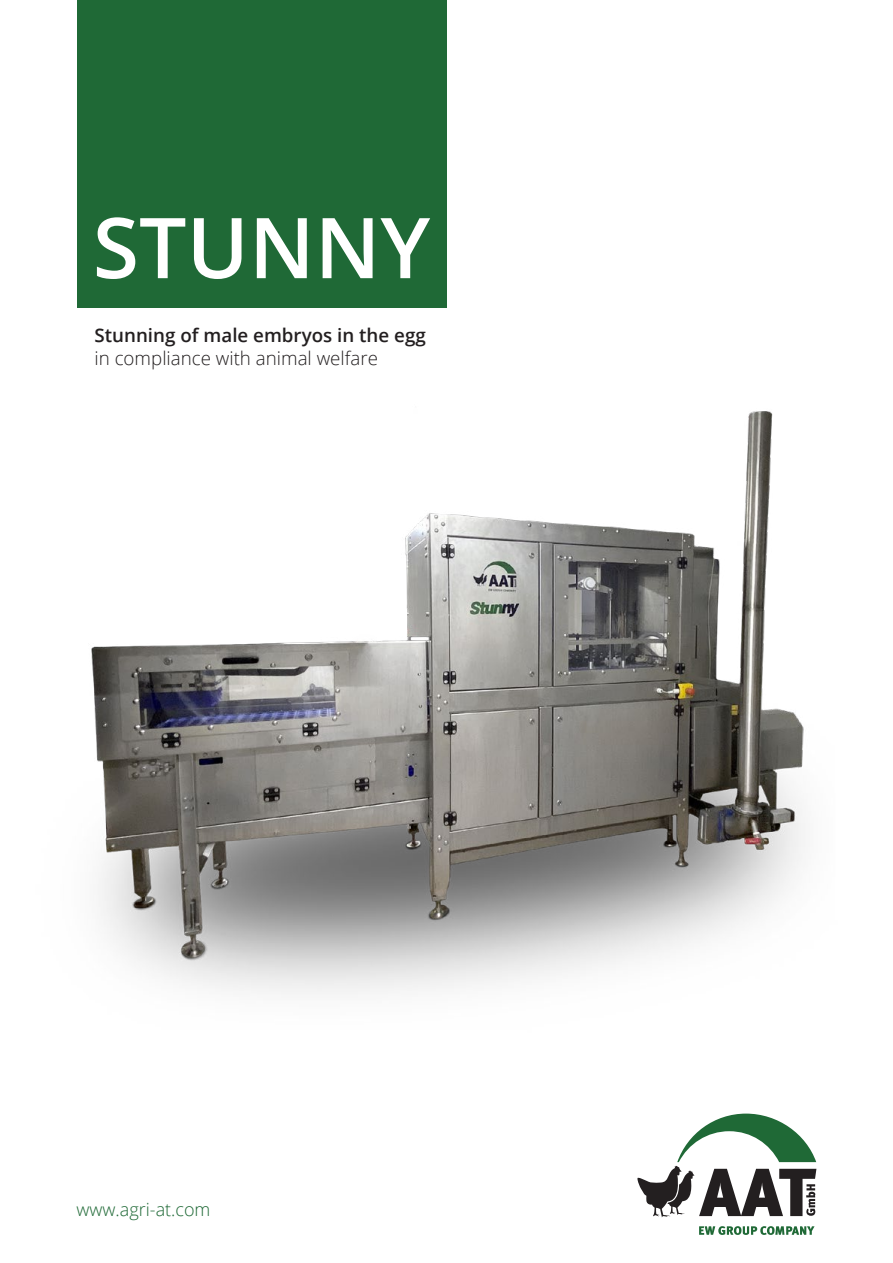
<style>
.page{position:relative;width:893px;height:1263px;background:#fff}
.page>*{position:absolute;margin:0;border:0;box-sizing:border-box;transform-origin:0 0}
.t1{font:600 84px "Open Sans";color:#fff}
.t2{font:600 18.75px "Open Sans";color:#231f20}
.t3{font:300 18.75px "Open Sans";color:#231f20}
.t4{font:300 18px "Open Sans";color:#1f6936}
</style>
<div class="page">
<svg style="left:699px;top:1226px;width:115px;height:9px"></svg>
<svg style="left:637px;top:1113px;width:179px;height:104px"></svg>
<div style="left:77px;top:0;width:369px;height:308px;background:#1f6936"></div>
<img style="left:91px;top:411px;width:714px;height:583px">
<h1 class="t1" style="left:93px;top:190px;width:339px">STUNNY</h1>
<p class="t2" style="left:95px;top:323px;width:333px">Stunning of male embryos in the egg</p>
<p class="t3" style="left:95px;top:345px;width:285px">in compliance with animal welfare</p>
<p class="t4" style="left:77px;top:1197px;width:135px">www.agri-at.com</p>
</div>
